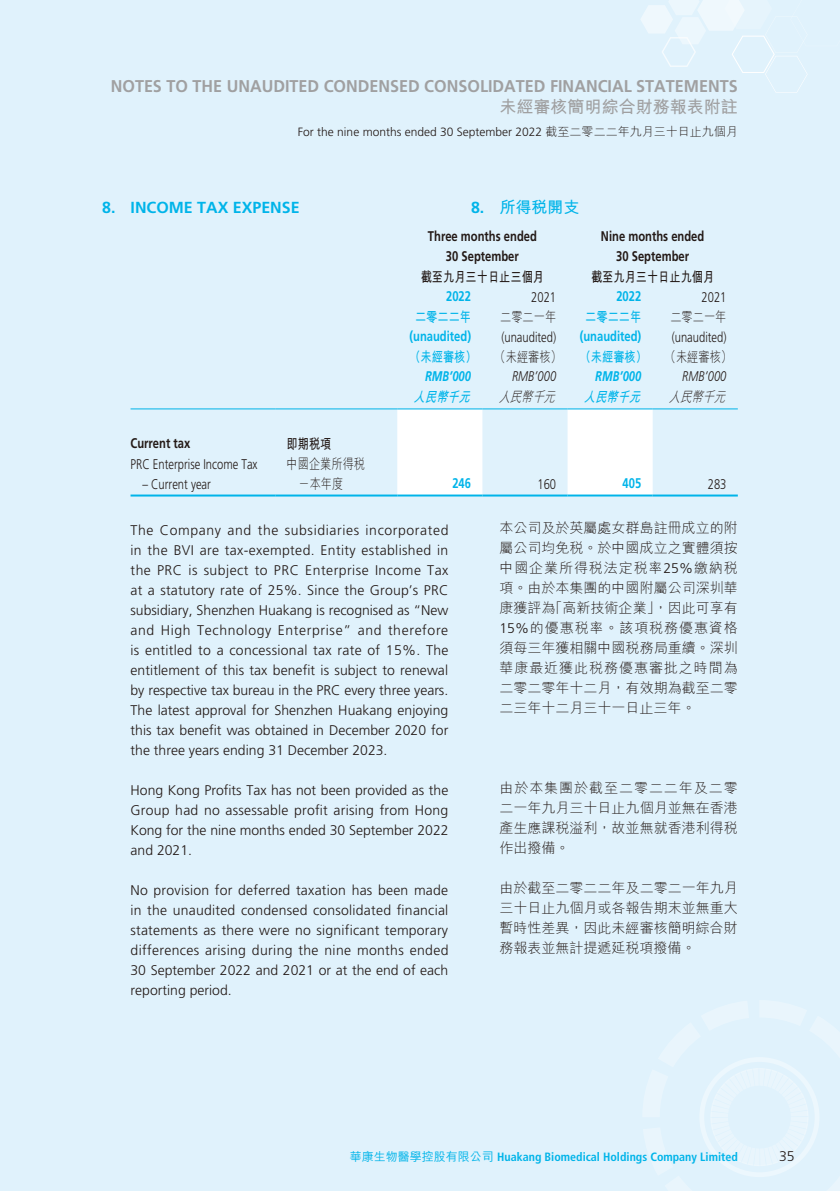
<style>
.page{position:relative;width:840px;height:1191px;background:#fff}
.page>*{position:absolute;margin:0;border:0;box-sizing:border-box;transform-origin:0 0}
.t1{font:700 17px "Frutiger LT Std";color:#a0a0a1;scale:.95 1}
.t2{font:700 17px "M Hei HK";color:#a0a0a1}
.t3{font:700 16px "Frutiger LT Std";color:#00b4e9}
.t4{font:700 16px "M Hei HK";color:#00b4e9}
.t5{font:300 14px/20px "Frutiger LT Std";color:#231916;text-align:justify}
.t6{font:300 14px/20px "M Hei HK";color:#231916;text-align:justify}
.t7{font:300 14px "Frutiger LT Std";color:#231916;scale:.8 1}
.t8{font:700 14px/20px "Frutiger LT Std";color:#231916;text-align:center;scale:.8 1}
.t9{font:700 14px "Frutiger LT Std";color:#00b4e9;scale:.8 1}
.t10{font:300 14px "M Hei HK";color:#231916;scale:.8 1}
.t11{font:700 14px "M Hei HK";color:#231916;scale:.8 1}
.t12{font:700 14px "M Hei HK";color:#00b4e9;scale:.8 1}
.t13{font:italic 700 14px "Frutiger LT Std";color:#00b4e9;scale:.8 1}
.t14{font:italic 300 14px "Frutiger LT Std";color:#231916;scale:.8 1}
.t15{font:italic 700 14px "M Hei HK";color:#00b4e9;scale:.8 1}
.t16{font:italic 300 14px "M Hei HK";color:#231916;scale:.8 1}
.t17{font:300 12px "Frutiger LT Std";color:#231916}
.t18{font:700 condensed 12px "Frutiger LT Std";color:#00b4e9}
.s1{font-family:"M Hei HK"}
.s2{font-family:"Frutiger LT Std"}
.s3{font-family:"M Hei HK";font-weight:500;font-stretch:normal}
</style>
<div class="page">
<div style="left:0;top:0;width:839px;height:1191px;background:#e0f2fc"></div>
<svg style="left:641px;top:0;width:167px;height:93px"></svg>
<svg style="left:700px;top:1057px;width:119px;height:120px"></svg>
<svg style="left:397px;top:409px;width:255px;height:85px"></svg>
<hr style="left:130px;top:408px;width:145px;height:1px;background:#00b4e9">
<hr style="left:275px;top:408px;width:122px;height:1px;background:#00b4e9">
<hr style="left:397px;top:408px;width:85px;height:1px;background:#00b4e9">
<hr style="left:482px;top:408px;width:85px;height:1px;background:#00b4e9">
<hr style="left:567px;top:408px;width:85px;height:1px;background:#00b4e9">
<hr style="left:652px;top:408px;width:85px;height:1px;background:#00b4e9">
<hr style="left:130px;top:494px;width:145px;height:2px;background:#00b4e9">
<hr style="left:275px;top:494px;width:122px;height:2px;background:#00b4e9">
<hr style="left:397px;top:494px;width:85px;height:2px;background:#00b4e9">
<hr style="left:482px;top:494px;width:85px;height:2px;background:#00b4e9">
<hr style="left:567px;top:494px;width:85px;height:2px;background:#00b4e9">
<hr style="left:652px;top:494px;width:85px;height:2px;background:#00b4e9">
<p class="t1" style="left:111px;top:76px;width:661px">NOTES TO THE UNAUDITED CONDENSED CONSOLIDATED FINANCIAL STATEMENTS</p>
<p class="t2" style="left:499px;top:94px;width:239px">未經審核簡明綜合財務報表附註</p>
<p class="t17" style="left:298px;top:125px;width:441px">For the nine months ended 30 September 2022 <span class="s1">截至二零二二年九月三十日止九個月</span></p>
<p class="t3" style="left:102px;top:198px;width:199px">8. INCOME TAX EXPENSE</p>
<p class="t4" style="left:471px;top:195px;width:110px"><span class="s2">8.</span> 所得稅開支</p>
<p class="t8" style="left:427px;top:226px;width:138px">Three months ended<br>30 September</p>
<p class="t8" style="left:600px;top:226px;width:131px">Nine months ended<br>30 September</p>
<p class="t11" style="left:420px;top:266px;width:156px">截至九月三十日止三個月</p>
<p class="t11" style="left:590px;top:266px;width:156px">截至九月三十日止九個月</p>
<p class="t9" style="left:446px;top:288px;width:33px">2022</p>
<p class="t7" style="left:531px;top:289px;width:33px">2021</p>
<p class="t9" style="left:616px;top:288px;width:33px">2022</p>
<p class="t7" style="left:701px;top:289px;width:33px">2021</p>
<p class="t12" style="left:415px;top:306px;width:71px">二零二二年</p>
<p class="t10" style="left:500px;top:309px;width:71px">二零二一年</p>
<p class="t12" style="left:585px;top:306px;width:71px">二零二二年</p>
<p class="t10" style="left:670px;top:309px;width:71px">二零二一年</p>
<p class="t9" style="left:409px;top:328px;width:78px">(unaudited)</p>
<p class="t7" style="left:501px;top:329px;width:70px">(unaudited)</p>
<p class="t9" style="left:579px;top:328px;width:78px">(unaudited)</p>
<p class="t7" style="left:671px;top:329px;width:70px">(unaudited)</p>
<p class="t12" style="left:409px;top:346px;width:86px">（未經審核）</p>
<p class="t10" style="left:494px;top:349px;width:86px">（未經審核）</p>
<p class="t12" style="left:579px;top:346px;width:86px">（未經審核）</p>
<p class="t10" style="left:664px;top:349px;width:86px">（未經審核）</p>
<p class="t13" style="left:425px;top:368px;width:59px">RMB’000</p>
<p class="t14" style="left:511px;top:368px;width:57px">RMB’000</p>
<p class="t13" style="left:595px;top:368px;width:59px">RMB’000</p>
<p class="t14" style="left:682px;top:368px;width:57px">RMB’000</p>
<p class="t15" style="left:413px;top:386px;width:78px">人民幣千元</p>
<p class="t16" style="left:498px;top:389px;width:76px">人民幣千元</p>
<p class="t15" style="left:583px;top:386px;width:78px">人民幣千元</p>
<p class="t16" style="left:668px;top:389px;width:76px">人民幣千元</p>
<p class="t8" style="left:130px;top:433px;width:76px">Current tax</p>
<p class="t11" style="left:286px;top:433px;width:57px">即期稅項</p>
<p class="t7" style="left:130px;top:456px;width:160px">PRC Enterprise Income Tax</p>
<p class="t10" style="left:286px;top:456px;width:99px">中國企業所得稅</p>
<p class="t7" style="left:142px;top:476px;width:87px">– Current year</p>
<p class="t10" style="left:298px;top:476px;width:57px">－本年度</p>
<p class="t9" style="left:452px;top:475px;width:25px">246</p>
<p class="t7" style="left:537px;top:476px;width:25px">160</p>
<p class="t9" style="left:622px;top:475px;width:25px">405</p>
<p class="t7" style="left:707px;top:476px;width:25px">283</p>
<p class="t5" style="left:130px;top:520px;width:319px">The Company and the subsidiaries incorporated in the BVI are tax-exempted. Entity established in the PRC is subject to PRC Enterprise Income Tax at a statutory rate of 25%. Since the Group’s PRC subsidiary, Shenzhen Huakang is recognised as “New and High Technology Enterprise” and therefore is entitled to a concessional tax rate of 15%. The entitlement of this tax benefit is subject to renewal by respective tax bureau in the PRC every three years.<br>The latest approval for Shenzhen Huakang enjoying this tax benefit was obtained in December 2020 for the three years ending 31 December 2023.</p>
<p class="t5" style="left:130px;top:780px;width:319px">Hong Kong Profits Tax has not been provided as the Group had no assessable profit arising from Hong Kong for the nine months ended 30 September 2022 and 2021.</p>
<p class="t5" style="left:130px;top:880px;width:319px">No provision for deferred taxation has been made in the unaudited condensed consolidated financial statements as there were no significant temporary differences arising during the nine months ended 30 September 2022 and 2021 or at the end of each reporting period.</p>
<p class="t6" style="left:499px;top:517px;width:240px">本公司及於英屬處女群島註冊成立的附屬公司均免稅。於中國成立之實體須按中國企業所得稅法定稅率<span class="s2">25%</span>繳納稅項。由於本集團的中國附屬公司深圳華康獲評為「高新技術企業」，因此可享有<span class="s2">15%</span>的優惠稅率。該項稅務優惠資格須每三年獲相關中國稅務局重續。深圳華康最近獲此稅務優惠審批之時間為二零二零年十二月，有效期為截至二零二三年十二月三十一日止三年。</p>
<p class="t6" style="left:499px;top:777px;width:240px">由於本集團於截至二零二二年及二零二一年九月三十日止九個月並無在香港產生應課稅溢利，故並無就香港利得稅作出撥備。</p>
<p class="t6" style="left:499px;top:877px;width:240px">由於截至二零二二年及二零二一年九月三十日止九個月或各報告期末並無重大暫時性差異，因此未經審核簡明綜合財務報表並無計提遞延稅項撥備。</p>
<p class="t18" style="left:349px;top:1149px;width:389px"><span class="s3">華康生物醫學控股有限公司</span> Huakang Biomedical Holdings Company Limited</p>
<p class="t5" style="left:778px;top:1146px;width:17px">35</p>
</div>
